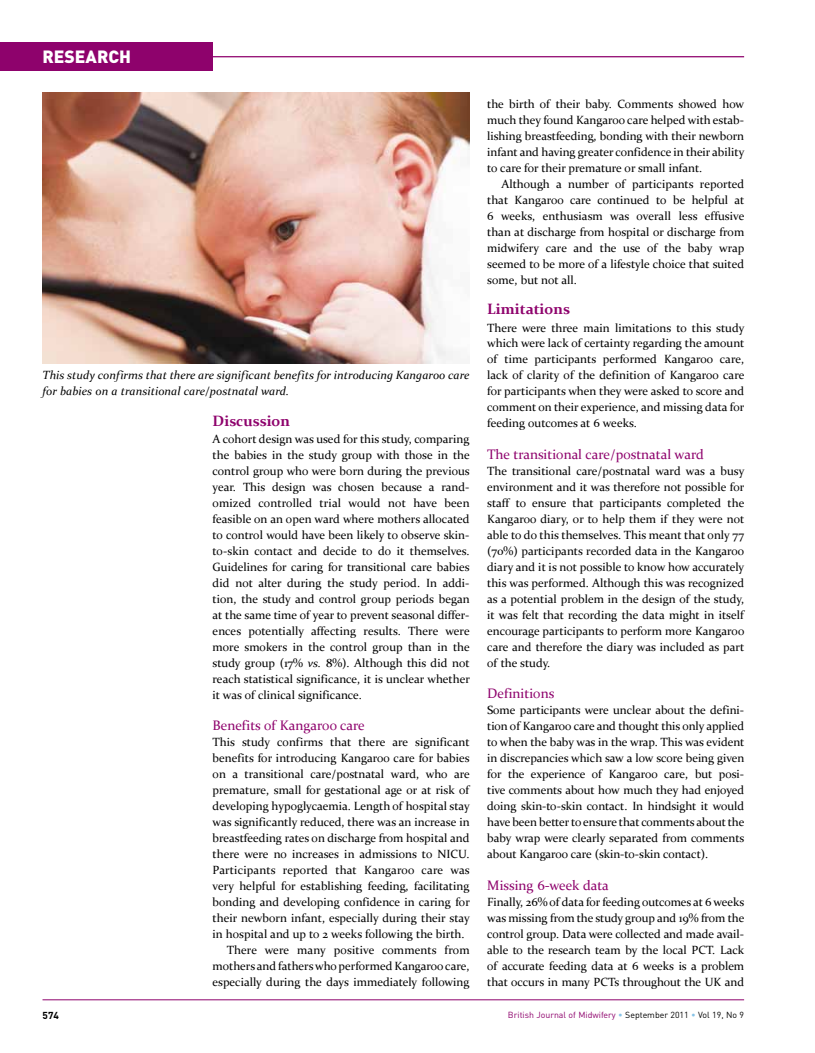
<style>
.page{position:relative;width:815px;height:1053px;background:#fff}
.page>*{position:absolute;margin:0;border:0;box-sizing:border-box;transform-origin:0 0}
.t1{font:900 17.5px "DIN";color:#fff}
.t2{font:700 15px "Constantia";color:#8e026c}
.t3{font:13.75px "Constantia";color:#8e026c}
.t4{font:11.88px/16px "Constantia";color:#000;text-align:justify}
.t5{font:italic 11.88px/16px "Constantia";letter-spacing:.005em;color:#000}
.t6{font:700 10px "DIN";color:#000}
.t7{font:8.75px "DIN";color:#8e026c}
.s1{font-style:italic}
.s2{color:#87c3e7}
.s3{color:#000}
</style>
<div class="page">
<hr style="left:43px;top:999px;width:701px;height:1px;background:#8e026c">
<hr style="left:43px;top:56px;width:701px;height:1px;background:#8e026c">
<div style="left:0;top:43px;width:213px;height:28px;background:#8e026c"></div>
<img style="left:43px;top:92px;width:426px;height:271px">
<h1 class="t1" style="left:43px;top:45px;width:90px">RESEARCH</h1>
<p class="t5" style="left:43px;top:367px;width:428px">This study confirms that there are significant benefits for introducing Kangaroo care for babies on a transitional care/postnatal ward.</p>
<p class="t2" style="left:213px;top:410px;width:79px">Discussion</p>
<p class="t4" style="left:213px;top:430px;width:259px">A cohort design was used for this study, comparing the babies in the study group with those in the control group who were born during the previous year. This design was chosen because a rand&shy;omized controlled trial would not have been feasible on an open ward where mothers allocated to control would have been likely to observe skin&shy;to-skin contact and decide to do it themselves.<br>Guidelines for caring for transitional care babies did not alter during the study period. In addi&shy;tion, the study and control group periods began at the same time of year to prevent seasonal differ&shy;ences potentially affecting results. There were more smokers in the control group than in the study group (17% <span class="s1">vs.</span> 8%). Although this did not reach statistical significance, it is unclear whether it was of clinical significance.</p>
<p class="t3" style="left:213px;top:716px;width:154px">Benefits of Kangaroo care</p>
<p class="t4" style="left:213px;top:733px;width:259px">This study confirms that there are significant</p>
<p class="t4" style="left:213px;top:749px;width:259px">benefits for introducing Kangaroo care for babies</p>
<p class="t4" style="left:213px;top:765px;width:259px">on a transitional care/postnatal ward, who are</p>
<p class="t4" style="left:213px;top:781px;width:258px">premature, small for gestational age or at risk of</p>
<p class="t4" style="left:213px;top:797px;width:259px">developing hypoglycaemia. Length of hospital stay</p>
<p class="t4" style="left:213px;top:813px;width:259px">was significantly reduced, there was an increase in</p>
<p class="t4" style="left:213px;top:829px;width:258px">breastfeeding rates on discharge from hospital and</p>
<p class="t4" style="left:213px;top:845px;width:258px">there were no increases in admissions to NICU.</p>
<p class="t4" style="left:213px;top:861px;width:259px">Participants reported that Kangaroo care was</p>
<p class="t4" style="left:213px;top:877px;width:258px">very helpful for establishing feeding, facilitating</p>
<p class="t4" style="left:213px;top:893px;width:259px">bonding and developing confidence in caring for</p>
<p class="t4" style="left:213px;top:909px;width:259px">their newborn infant, especially during their stay</p>
<p class="t4" style="left:213px;top:925px;width:253px">in hospital and up to 2 weeks following the birth.</p>
<p class="t4" style="left:227px;top:941px;width:244px">There were many positive comments from</p>
<p class="t4" style="left:213px;top:957px;width:258px">mothers and fathers who performed Kangaroo care,</p>
<p class="t4" style="left:213px;top:973px;width:258px">especially during the days immediately following</p>
<p class="t4" style="left:487px;top:96px;width:259px">the birth of their baby. Comments showed how much they found Kangaroo care helped with estab&shy;lishing breastfeeding, bonding with their newborn infant and having greater confidence in their ability to care for their premature or small infant.</p>
<p class="t4" style="left:487px;top:175px;width:259px;text-indent:14px">Although a number of participants reported that Kangaroo care continued to be helpful at 6 weeks, enthusiasm was overall less effusive than at discharge from hospital or discharge from midwifery care and the use of the baby wrap seemed to be more of a lifestyle choice that suited some, but not all.</p>
<p class="t2" style="left:487px;top:299px;width:84px">Limitations</p>
<p class="t4" style="left:487px;top:319px;width:259px">There were three main limitations to this study which were lack of certainty regarding the amount of time participants performed Kangaroo care, lack of clarity of the definition of Kangaroo care for participants when they were asked to score and comment on their experience, and missing data for feeding outcomes at 6 weeks.</p>
<p class="t3" style="left:487px;top:445px;width:218px">The transitional care/postnatal ward</p>
<p class="t4" style="left:487px;top:462px;width:259px">The transitional care/postnatal ward was a busy environment and it was therefore not possible for staff to ensure that participants completed the Kangaroo diary, or to help them if they were not able to do this themselves. This meant that only 77 (70%) participants recorded data in the Kangaroo diary and it is not possible to know how accurately this was performed. Although this was recognized as a potential problem in the design of the study, it was felt that recording the data might in itself encourage participants to perform more Kangaroo care and therefore the diary was included as part of the study.</p>
<p class="t3" style="left:487px;top:684px;width:69px">Definitions</p>
<p class="t4" style="left:487px;top:701px;width:259px">Some participants were unclear about the defini&shy;tion of Kangaroo care and thought this only applied to when the baby was in the wrap. This was evident in discrepancies which saw a low score being given for the experience of Kangaroo care, but posi&shy;tive comments about how much they had enjoyed doing skin-to-skin contact. In hindsight it would have been better to ensure that comments about the baby wrap were clearly separated from comments about Kangaroo care (skin-to-skin contact).</p>
<p class="t3" style="left:487px;top:875px;width:123px">Missing 6-week data</p>
<p class="t4" style="left:487px;top:893px;width:259px">Finally, 26% of data for feeding outcomes at 6 weeks was missing from the study group and 19% from the control group. Data were collected and made avail&shy;able to the research team by the local PCT. Lack of accurate feeding data at 6 weeks is a problem that occurs in many PCTs throughout the UK and</p>
<p class="t6" style="left:43px;top:1008px;width:18px">574</p>
<p class="t7" style="left:508px;top:1008px;width:238px">British Journal of Midwifery <span class="s2">•</span> <span class="s3">September 2011</span> <span class="s2">•</span> <span class="s3">Vol 19, No 9</span></p>
</div>
